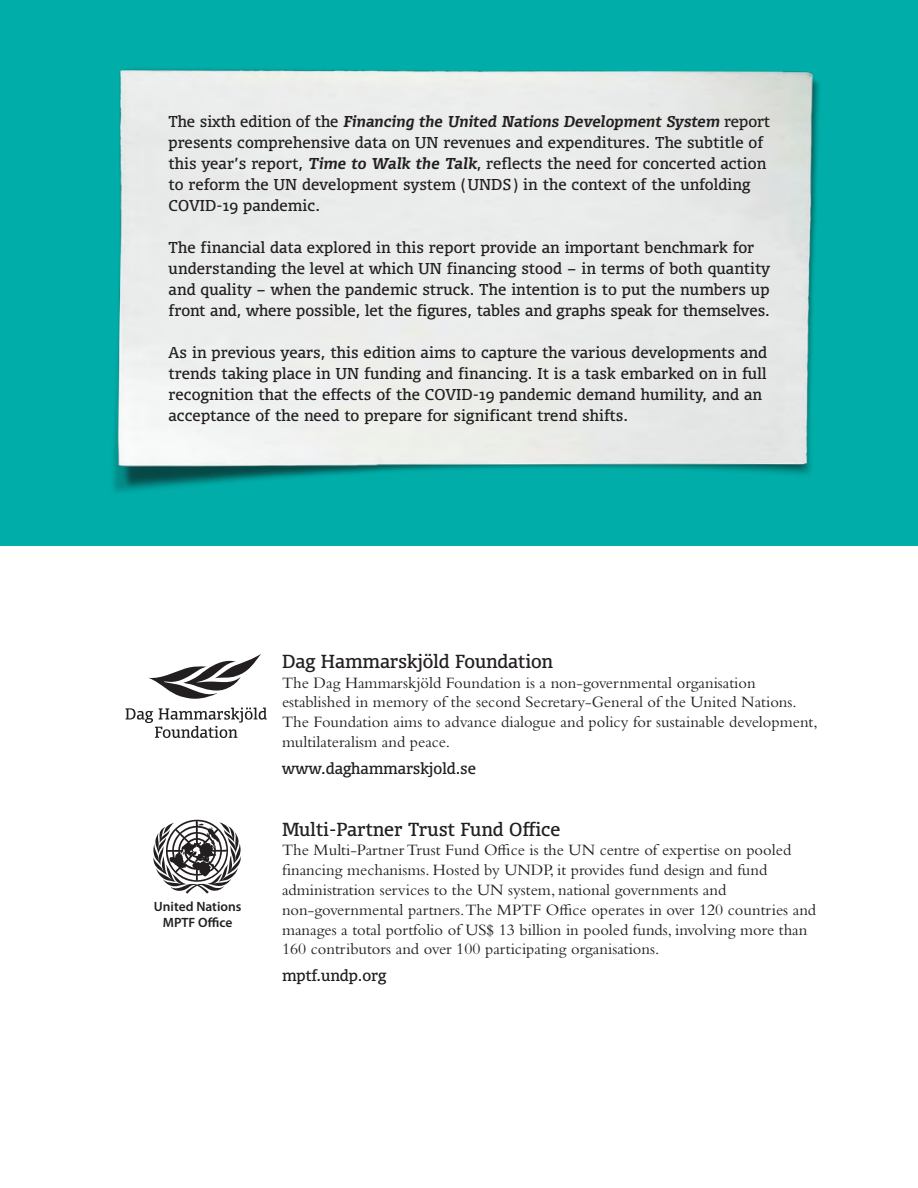
<style>
.page{position:relative;width:918px;height:1188px;background:#fff}
.page>*{position:absolute;margin:0;border:0;box-sizing:border-box;transform-origin:0 0}
.t1{font:18px "Olsen";color:#231f20}
.t2{font:16.5px/19.8px "Bembo Std";color:#231f20}
.t3{font:15px/21px "Olsen";letter-spacing:.01em;color:#231f20}
.t4{font:600 13.5px/16.2px "Myriad Pro";color:#231f20;text-align:center}
.s1{font-weight:700;font-style:italic}
.s2{color:#fff}
</style>
<div class="page">
<svg style="left:148px;top:654px;width:113px;height:45px"></svg>
<svg style="left:125px;top:708px;width:142px;height:30px"></svg>
<div style="left:0;top:0;width:918px;height:545px;background:#00ada8"></div>
<svg style="left:153px;top:820px;width:88px;height:74px"></svg>
<img style="left:113px;top:69px;width:707px;height:423px">
<p class="t3" style="left:169px;top:111px;width:603px">The sixth edition of the <span class="s1">Financing the United Nations Development System</span> report presents comprehensive data on UN revenues and expenditures. The subtitle of this year’s report, <span class="s1">Time to Walk the Talk</span>, reflects the need for concerted action to reform the UN development system (UNDS) in the context of the unfolding COVID-19 pandemic.</p>
<p class="t3" style="left:169px;top:237px;width:603px">The financial data explored in this report provide an important benchmark for understanding the level at which UN financing stood – in terms of both quantity and quality – when the pandemic struck. The intention is to put the numbers up front and, where possible, let the figures, tables and graphs speak for themselves.</p>
<p class="t3" style="left:169px;top:342px;width:600px">As in previous years, this edition aims to capture the various developments and trends taking place in UN funding and financing. It is a task embarked on in full recognition that the effects of the COVID-19 pandemic demand humility, and an acceptance of the need to prepare for significant trend shifts.</p>
<p class="t4" style="left:154px;top:898px;width:89px">United Nations<br>MPTF Office</p>
<p class="t1" style="left:282px;top:650px;width:272px">Dag Hammarskjöld Foundation</p>
<p class="t2" style="left:282px;top:672px;width:537px">The Dag Hammarskjöld Foundation is a non-governmental organisation established in memory of the second Secretary-General of the United Nations.<br>The Foundation aims to advance dialogue and policy for sustainable development, multilateralism and peace. <span class="s2">ace.</span></p>
<p class="t3" style="left:282px;top:757px;width:196px">www.daghammarskjold.se</p>
<p class="t1" style="left:282px;top:818px;width:280px">Multi-Partner Trust Fund Office</p>
<p class="t2" style="left:282px;top:840px;width:536px">The Multi-Partner Trust Fund Office is the UN centre of expertise on pooled financing mechanisms. Hosted by UNDP, it provides fund design and fund administration services to the UN system, national governments and non-governmental partners.The MPTF Office operates in over 120 countries and manages a total portfolio of US$ 13 billion in pooled funds, involving more than 160 contributors and over 100 participating organisations.</p>
<p class="t3" style="left:282px;top:965px;width:106px">mptf.undp.org</p>
</div>
